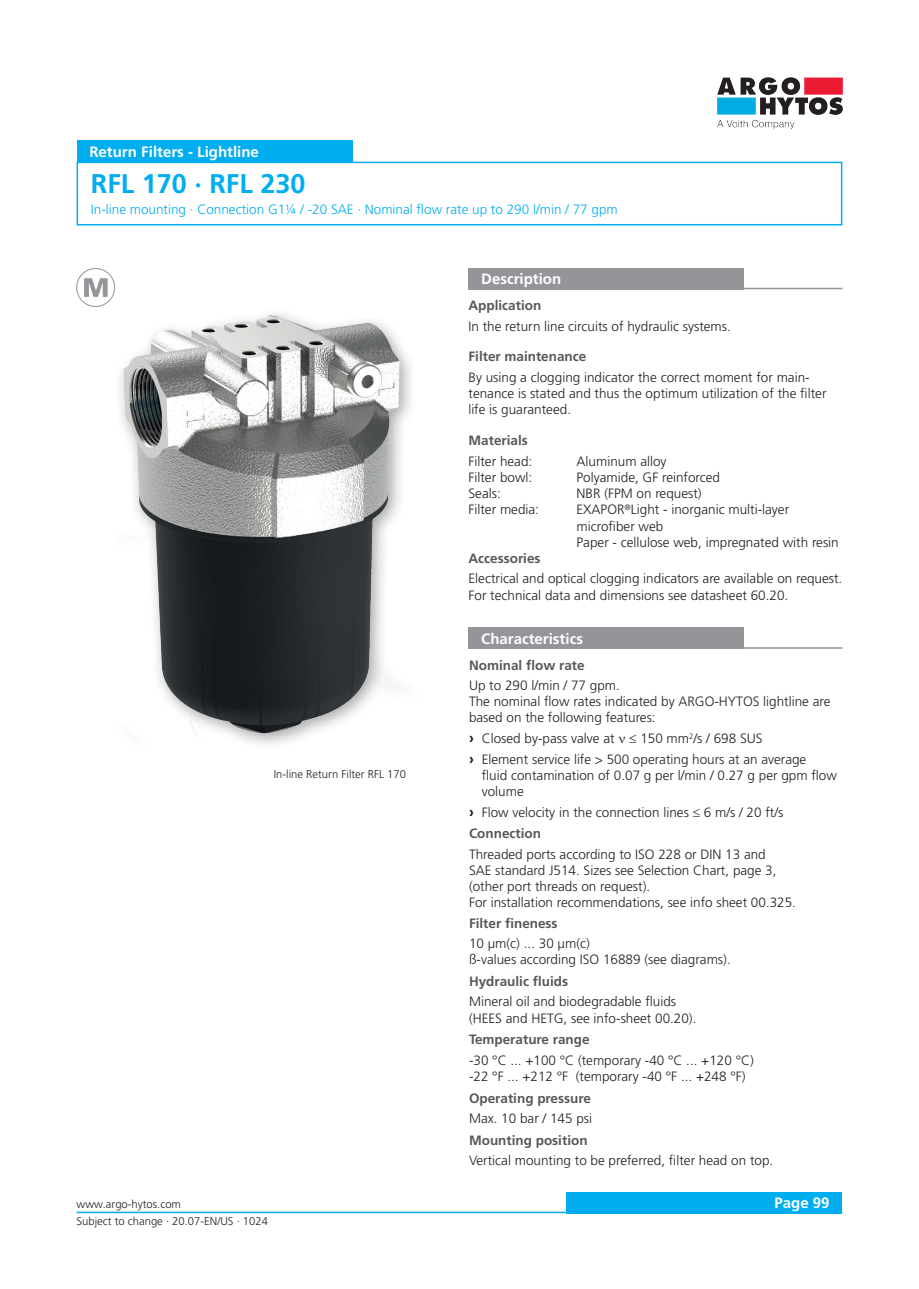
<style>
.page{position:relative;width:919px;height:1289px;background:#fff}
.page>*{position:absolute;margin:0;border:0;box-sizing:border-box;transform-origin:0 0}
.Überschrift_blau{font:700 27px "Frutiger LT Pro";color:#00aeef}
._04_Headline_white{font:700 15px "Frutiger LT Pro";color:#fff}
._06_Copytext{font:300 13.5px/16.2px "Frutiger LT Pro";color:#231f20}
._05_Subline_Copytext{font:700 13.5px "Frutiger LT Pro";color:#57585a}
._05_Subline_Copytext-2{font:300 13.5px "Frutiger LT Pro";color:#231f20}
._03_HeadlineCopytext_blue{font:300 13.5px "Frutiger LT Pro";color:#00aeef}
._08_Legend{font:300 11.25px "Frutiger LT Pro";color:#231f20}
.s1{font-weight:700;font-size:15px}
</style>
<div class="page">
<div style="left:566px;top:1191px;width:276px;height:22px;background:#00aeef"></div>
<hr style="left:77px;top:1211px;width:765px;height:2px;background:#00aeef">
<img style="left:717px;top:77px;width:126px;height:52px">
<div style="left:77px;top:162px;width:765px;height:63px;border:2px solid #00aeef"></div>
<div style="left:77px;top:140px;width:275px;height:22px;background:#00aeef"></div>
<div style="left:468px;top:268px;width:276px;height:21px;background:#939598"></div>
<hr style="left:468px;top:288px;width:374px;height:1px;background:#939598">
<div style="left:468px;top:627px;width:276px;height:21px;background:#939598"></div>
<hr style="left:468px;top:647px;width:374px;height:1px;background:#939598">
<div style="left:76px;top:268px;width:39px;height:39px;border:1px solid #939598;border-radius:50%"></div>
<svg style="left:84px;top:278px;width:24px;height:19px"></svg>
<img style="left:120px;top:314px;width:291px;height:428px">
<p class="_04_Headline_white" style="left:89px;top:143px;width:171px">Return Filters - Lightline</p>
<p class="Überschrift_blau" style="left:91px;top:168px;width:216px">RFL 170 · RFL 230</p>
<p class="_03_HeadlineCopytext_blue" style="left:91px;top:201px;width:528px">In-line mounting · Connection G1¼ / -20 SAE · Nominal flow rate up to 290 l/min / 77 gpm</p>
<p class="_08_Legend" style="left:274px;top:767px;width:134px">In-line Return Filter RFL 170</p>
<p class="_04_Headline_white" style="left:481px;top:270px;width:81px">Description</p>
<p class="_05_Subline_Copytext" style="left:468px;top:297px;width:74px">Application</p>
<p class="_06_Copytext" style="left:468px;top:318px;width:264px">In the return line circuits of hydraulic systems.</p>
<p class="_05_Subline_Copytext" style="left:468px;top:349px;width:119px">Filter maintenance</p>
<p class="_06_Copytext" style="left:468px;top:369px;width:359px">By using a clogging indicator the correct moment for main&shy;tenance is stated and thus the optimum utilization of the filter life is guaranteed.</p>
<p class="_05_Subline_Copytext" style="left:468px;top:432px;width:61px">Materials</p>
<p class="_06_Copytext" style="left:468px;top:453px;width:65px">Filter head:</p>
<p class="_06_Copytext" style="left:576px;top:453px;width:92px">Aluminum alloy</p>
<p class="_06_Copytext" style="left:468px;top:469px;width:65px">Filter bowl:</p>
<p class="_06_Copytext" style="left:576px;top:469px;width:145px">Polyamide, GF reinforced</p>
<p class="_06_Copytext" style="left:468px;top:485px;width:34px">Seals:</p>
<p class="_06_Copytext" style="left:576px;top:485px;width:127px">NBR (FPM on request)</p>
<p class="_06_Copytext" style="left:468px;top:501px;width:72px">Filter media:</p>
<p class="_06_Copytext" style="left:576px;top:501px;width:214px">EXAPOR<sup>®</sup>Light - inorganic multi-layer microfiber web</p>
<p class="_06_Copytext" style="left:576px;top:534px;width:264px">Paper - cellulose web, impregnated with resin</p>
<p class="_05_Subline_Copytext" style="left:468px;top:550px;width:73px">Accessories</p>
<p class="_06_Copytext" style="left:468px;top:571px;width:375px">Electrical and optical clogging indicators are available on request.<br>For technical data and dimensions see datasheet 60.20.</p>
<p class="_04_Headline_white" style="left:481px;top:629px;width:103px">Characteristics</p>
<p class="_05_Subline_Copytext" style="left:469px;top:657px;width:117px">Nominal flow rate</p>
<p class="_06_Copytext" style="left:469px;top:677px;width:152px">Up to 290 l/min / 77 gpm.</p>
<p class="_06_Copytext" style="left:469px;top:693px;width:363px">The nominal flow rates indicated by ARGO-HYTOS lightline are based on the following features:</p>
<p class="_06_Copytext" style="left:469px;top:730px;width:295px"><span class="s1">›</span> Closed by-pass valve at ≤ 150 mm<sup>2</sup>/s / 698 SUS</p>
<p class="_06_Copytext" style="left:481px;top:751px;width:356px;text-indent:-13px"><span class="s1">›</span> Element service life &gt; 500 operating hours at an average<br>fluid contamination of 0.07 g per l/min / 0.27 g per gpm flow volume</p>
<p class="_06_Copytext" style="left:469px;top:803px;width:316px"><span class="s1">›</span> Flow velocity in the connection lines ≤ 6 m/s / 20 ft/s</p>
<p class="_05_Subline_Copytext" style="left:469px;top:825px;width:73px">Connection</p>
<p class="_06_Copytext" style="left:469px;top:845px;width:309px">Threaded ports according to ISO 228 or DIN 13 and<br>SAE standard J514. Sizes see Selection Chart, page 3, (other port threads on request).</p>
<p class="_05_Subline_Copytext-2" style="left:469px;top:894px;width:328px">For installation recommendations, see info sheet 00.325.</p>
<p class="_05_Subline_Copytext" style="left:469px;top:915px;width:90px">Filter fineness</p>
<p class="_06_Copytext" style="left:469px;top:935px;width:122px">10 µm(c) ... 30 µm(c)</p>
<p class="_06_Copytext" style="left:469px;top:951px;width:263px">ß-values according ISO 16889 (see diagrams).</p>
<p class="_05_Subline_Copytext" style="left:469px;top:973px;width:101px">Hydraulic fluids</p>
<p class="_06_Copytext" style="left:469px;top:993px;width:209px">Mineral oil and biodegradable fluids</p>
<p class="_06_Copytext" style="left:469px;top:1009px;width:229px">(HEES and HETG, see info-sheet 00.20).</p>
<p class="_05_Subline_Copytext" style="left:469px;top:1031px;width:122px">Temperature range</p>
<p class="_06_Copytext" style="left:469px;top:1051px;width:286px">-30 °C ... +100 °C (temporary -40 °C ... +120 °C) -22 °F ... +212 °F (temporary -40 °F ... +248 °F)</p>
<p class="_05_Subline_Copytext" style="left:469px;top:1089px;width:123px">Operating pressure</p>
<p class="_06_Copytext" style="left:469px;top:1110px;width:125px">Max. 10 bar / 145 psi</p>
<p class="_05_Subline_Copytext" style="left:469px;top:1131px;width:120px">Mounting position</p>
<p class="_05_Subline_Copytext-2" style="left:469px;top:1152px;width:306px">Vertical mounting to be preferred, filter head on top.</p>
<p class="_08_Legend" style="left:77px;top:1197px;width:106px">www.argo-hytos.com</p>
<p class="_04_Headline_white" style="left:774px;top:1194px;width:57px">Page 99</p>
<p class="_08_Legend" style="left:77px;top:1214px;width:193px">Subject to change · 20.07-EN/US · 1024</p>
</div>
